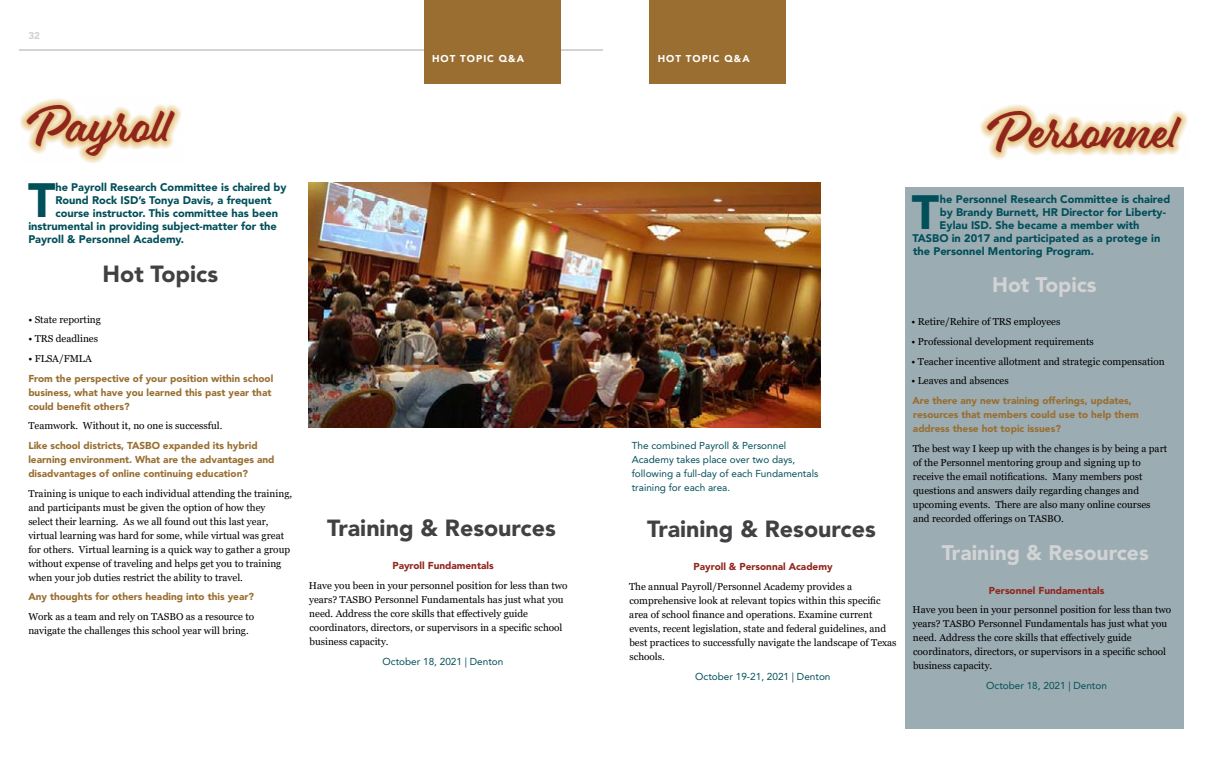
<style>
.page{position:relative;width:1206px;height:783px;background:#fff}
.page>*{position:absolute;margin:0;border:0;box-sizing:border-box;transform-origin:0 0}
.t1{font:48px "Eds Market Main Script";letter-spacing:.01em;color:#90251d}
.t2{font:900 47.7px "Avenir LT Std";color:#004f59}
.t3{font:900 23.2px "Avenir LT Std";color:#414042}
.t4{font:900 21px "Avenir LT Std";color:#d1d3d4}
.t5{font:900 11px "Avenir LT Std";color:#004f59}
.t6{font:10px/14px "Georgia";color:#000}
.t7{font:900 10px/14px "Avenir LT Std";color:#996e30}
.t8{font:10px/14px "Avenir LT Std";color:#004f59}
.t9{font:900 10px "Avenir LT Std";color:#91261d}
.t10{font:900 9.9px "Avenir LT Std";letter-spacing:.1em;color:#fff}
.t11{font:900 9.9px "Avenir LT Std";color:#d1d3d4}
</style>
<div class="page">
<hr style="left:19px;top:49px;width:584px;height:2px;background:#d1d3d4">
<div style="left:905px;top:187px;width:279px;height:542px;background:#9cacb3"></div>
<div style="left:650px;top:0;width:136px;height:83px;background:#996e30"></div>
<div style="left:424px;top:0;width:136px;height:83px;background:#996e30"></div>
<svg style="left:20px;top:98px;width:162px;height:65px"></svg>
<svg style="left:980px;top:104px;width:208px;height:56px"></svg>
<img style="left:309px;top:182px;width:511px;height:246px">
<p class="t11" style="left:28px;top:30px;width:13px">32</p>
<h1 class="t1" style="left:26px;top:97px;width:147px">Payroll</h1>
<h2 class="t2" style="left:28px;top:171px;width:29px">T</h2>
<p class="t5" style="left:55px;top:180px;width:233px">he Payroll Research Committee is chaired by</p>
<p class="t5" style="left:55px;top:193px;width:218px">Round Rock ISD’s Tonya Davis, a frequent</p>
<p class="t5" style="left:55px;top:206px;width:224px">course instructor. This committee has been</p>
<p class="t5" style="left:28px;top:219px;width:250px">instrumental in providing subject-matter for the</p>
<p class="t5" style="left:28px;top:232px;width:157px">Payroll &amp; Personnel Academy.</p>
<h3 class="t3" style="left:103px;top:260px;width:117px">Hot Topics</h3>
<p class="t6" style="left:28px;top:312px;width:74px">• State reporting</p>
<p class="t6" style="left:28px;top:332px;width:71px">• TRS deadlines</p>
<p class="t6" style="left:28px;top:352px;width:65px">• FLSA/FMLA</p>
<p class="t7" style="left:28px;top:371px;width:246px">From the perspective of your position within school business, what have you learned this past year that could benefit others?</p>
<p class="t6" style="left:28px;top:419px;width:196px">Teamwork. Without it, no one is successful.</p>
<p class="t7" style="left:28px;top:439px;width:248px">Like school districts, TASBO expanded its hybrid learning environment. What are the advantages and disadvantages of online continuing education?</p>
<p class="t6" style="left:28px;top:486px;width:265px">Training is unique to each individual attending the training, and participants must be given the option of how they select their learning. As we all found out this last year, virtual learning was hard for some, while virtual was great for others. Virtual learning is a quick way to gather a group without expense of traveling and helps get you to training when your job duties restrict the ability to travel.</p>
<p class="t7" style="left:28px;top:590px;width:227px">Any thoughts for others heading into this year?</p>
<p class="t6" style="left:28px;top:610px;width:227px">Work as a team and rely on TASBO as a resource to navigate the challenges this school year will bring.</p>
<p class="t10" style="left:432px;top:53px;width:93px">HOT TOPIC Q&amp;A</p>
<p class="t10" style="left:658px;top:53px;width:93px">HOT TOPIC Q&amp;A</p>
<h3 class="t3" style="left:327px;top:513px;width:230px">Training &amp; Resources</h3>
<p class="t9" style="left:392px;top:560px;width:103px">Payroll Fundamentals</p>
<p class="t6" style="left:309px;top:579px;width:260px">Have you been in your personnel position for less than two years? TASBO Personnel Fundamentals has just what you need. Address the core skills that effectively guide coordinators, directors, or supervisors in a specific school business capacity.</p>
<p class="t8" style="left:383px;top:654px;width:122px">October 18, 2021 | Denton</p>
<h1 class="t1" style="left:986px;top:102px;width:193px">Personnel</h1>
<p class="t8" style="left:632px;top:439px;width:188px">The combined Payroll &amp; Personnel Academy takes place over two days, following a full-day of each Fundamentals training for each area.</p>
<h3 class="t3" style="left:647px;top:515px;width:230px">Training &amp; Resources</h3>
<p class="t9" style="left:694px;top:561px;width:141px">Payroll &amp; Personnal Academy</p>
<p class="t6" style="left:629px;top:580px;width:269px">The annual Payroll/Personnel Academy provides a comprehensive look at relevant topics within this specific area of school finance and operations. Examine current events, recent legislation, state and federal guidelines, and best practices to successfully navigate the landscape of Texas schools.</p>
<p class="t8" style="left:695px;top:669px;width:137px">October 19-21, 2021 | Denton</p>
<h2 class="t2" style="left:912px;top:183px;width:29px">T</h2>
<p class="t5" style="left:940px;top:192px;width:232px">he Personnel Research Committee is chaired</p>
<p class="t5" style="left:940px;top:205px;width:228px">by Brandy Burnett, HR Director for Liberty-</p>
<p class="t5" style="left:940px;top:218px;width:202px">Eylau ISD. She became a member with</p>
<p class="t5" style="left:912px;top:231px;width:249px">TASBO in 2017 and participated as a protege in</p>
<p class="t5" style="left:913px;top:244px;width:183px">the Personnel Mentoring Program.</p>
<h3 class="t4" style="left:992px;top:272px;width:106px">Hot Topics</h3>
<p class="t6" style="left:912px;top:315px;width:150px">• Retire/Rehire of TRS employees</p>
<p class="t6" style="left:912px;top:335px;width:184px">• Professional development requirements</p>
<p class="t6" style="left:912px;top:354px;width:255px">• Teacher incentive allotment and strategic compensation</p>
<p class="t6" style="left:912px;top:374px;width:99px">• Leaves and absences</p>
<p class="t7" style="left:912px;top:394px;width:228px">Are there any new training offerings, updates, resources that members could use to help them address these hot topic issues?</p>
<p class="t6" style="left:913px;top:441px;width:256px">The best way I keep up with the changes is by being a part of the Personnel mentoring group and signing up to receive the email notifications. Many members post questions and answers daily regarding changes and upcoming events. There are also many online courses and recorded offerings on TASBO.</p>
<h3 class="t4" style="left:942px;top:540px;width:208px">Training &amp; Resources</h3>
<p class="t9" style="left:989px;top:584px;width:117px">Personnel Fundamentals</p>
<p class="t6" style="left:913px;top:603px;width:260px">Have you been in your personnel position for less than two years? TASBO Personnel Fundamentals has just what you need. Address the core skills that effectively guide coordinators, directors, or supervisors in a specific school business capacity.</p>
<p class="t8" style="left:986px;top:679px;width:122px">October 18, 2021 | Denton</p>
</div>
